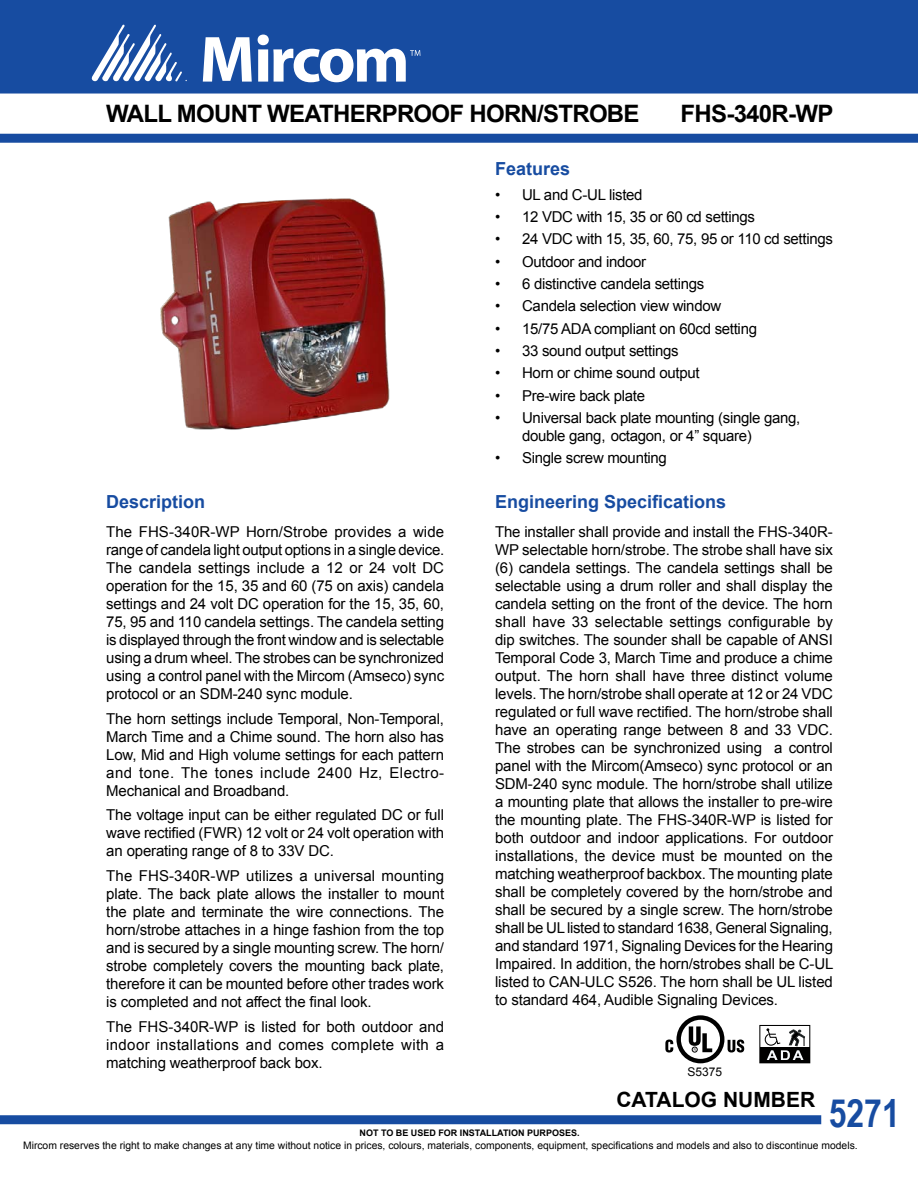
<style>
.page{position:relative;width:918px;height:1188px;background:#fff}
.page>*{position:absolute;margin:0;border:0;box-sizing:border-box;transform-origin:0 0}
.t1{font:700 39px "Arial Narrow";color:#174ca1}
.t2{font:700 24px "Arial";letter-spacing:-.03em;color:#000}
.t3{font:700 21px "Arial";color:#000}
.t4{font:700 18px "Arial";color:#174ca1}
.t5{font:15px/18px "Arial";letter-spacing:-.02em;color:#000;text-align:justify}
.t6{font:12px "Arial";color:#000}
.t7{font:10.35px "Arial";color:#000}
.t8{font:700 9px "Arial";color:#000}
</style>
<div class="page">
<div style="left:0;top:1115px;width:821px;height:9px;background:#174ca1"></div>
<div style="left:0;top:134px;width:918px;height:9px;background:#174ca1"></div>
<div style="left:759px;top:1025px;width:51px;height:38px;border:1px solid #000"></div>
<div style="left:760px;top:1047px;width:50px;height:16px;background:#000"></div>
<svg style="left:764px;top:1028px;width:41px;height:32px"></svg>
<div style="left:1px;top:1px;width:916px;height:92px;background:#174ca1"></div>
<div style="left:0;top:0;width:918px;height:94px;border:2px solid #174ca1"></div>
<svg style="left:203px;top:37px;width:49px;height:45px"></svg>
<svg style="left:258px;top:35px;width:162px;height:47px"></svg>
<svg style="left:92px;top:25px;width:95px;height:57px"></svg>
<svg style="left:728px;top:1040px;width:16px;height:13px"></svg>
<svg style="left:676px;top:1015px;width:48px;height:48px"></svg>
<div style="left:681px;top:1020px;width:39px;height:39px;background:#fff;border-radius:50%"></div>
<svg style="left:689px;top:1026px;width:23px;height:26px"></svg>
<svg style="left:665px;top:1040px;width:8px;height:13px"></svg>
<img style="left:160px;top:198px;width:230px;height:232px">
<h2 class="t2" style="left:106px;top:98px;width:535px">WALL MOUNT WEATHERPROOF HORN/STROBE</h2>
<h2 class="t2" style="left:681px;top:98px;width:154px">FHS-340R-WP</h2>
<p class="t4" style="left:106px;top:490px;width:101px">Description</p>
<p class="t5" style="left:106px;top:523px;width:339px">The FHS-340R-WP Horn/Strobe provides a wide range of candela light output options in a single device.<br>The candela settings include a 12 or 24 volt DC operation for the 15, 35 and 60 (75 on axis) candela settings and 24 volt DC operation for the 15, 35, 60, 75, 95 and 110 candela settings. The candela setting is displayed through the front window and is selectable using a drum wheel. The strobes can be synchronized using a control panel with the Mircom (Amseco) sync protocol or an SDM-240 sync module.</p>
<p class="t5" style="left:106px;top:710px;width:339px">The horn settings include Temporal, Non-Temporal, March Time and a Chime sound. The horn also has Low, Mid and High volume settings for each pattern and tone. The tones include 2400 Hz, Electro-Mechanical and Broadband.</p>
<p class="t5" style="left:106px;top:806px;width:339px">The voltage input can be either regulated DC or full wave rectified (FWR) 12 volt or 24 volt operation with an operating range of 8 to 33V DC.</p>
<p class="t5" style="left:106px;top:867px;width:339px">The FHS-340R-WP utilizes a universal mounting plate. The back plate allows the installer to mount the plate and terminate the wire connections. The horn/strobe attaches in a hinge fashion from the top and is secured by a single mounting screw. The horn/ strobe completely covers the mounting back plate, therefore it can be mounted before other trades work is completed and not affect the final look.</p>
<p class="t5" style="left:106px;top:1018px;width:339px">The FHS-340R-WP is listed for both outdoor and indoor installations and comes complete with a matching weatherproof back box.</p>
<p class="t4" style="left:495px;top:157px;width:77px">Features</p>
<p class="t5" style="left:495px;top:186px;width:149px">• UL and C-UL listed</p>
<p class="t5" style="left:495px;top:208px;width:261px">• 12 VDC with 15, 35 or 60 cd settings</p>
<p class="t5" style="left:495px;top:230px;width:339px">• 24 VDC with 15, 35, 60, 75, 95 or 110 cd settings</p>
<p class="t5" style="left:495px;top:253px;width:153px">• Outdoor and indoor</p>
<p class="t5" style="left:495px;top:275px;width:211px">• 6 distinctive candela settings</p>
<p class="t5" style="left:495px;top:297px;width:228px">• Candela selection view window</p>
<p class="t5" style="left:495px;top:320px;width:263px">• 15/75 ADA compliant on 60cd setting</p>
<p class="t5" style="left:495px;top:342px;width:185px">• 33 sound output settings</p>
<p class="t5" style="left:495px;top:364px;width:206px">• Horn or chime sound output</p>
<p class="t5" style="left:495px;top:387px;width:151px">• Pre-wire back plate</p>
<p class="t5" style="left:522px;top:409px;width:280px;text-indent:-27px">• Universal back plate mounting (single gang, double gang, octagon, or 4” square)</p>
<p class="t5" style="left:495px;top:449px;width:173px">• Single screw mounting</p>
<p class="t4" style="left:495px;top:490px;width:233px">Engineering Specifications</p>
<p class="t5" style="left:495px;top:523px;width:340px">The installer shall provide and install the FHS-340R-WP selectable horn/strobe. The strobe shall have six (6) candela settings. The candela settings shall be selectable using a drum roller and shall display the candela setting on the front of the device. The horn shall have 33 selectable settings configurable by dip switches. The sounder shall be capable of ANSI Temporal Code 3, March Time and produce a chime output. The horn shall have three distinct volume levels. The horn/strobe shall operate at 12 or 24 VDC regulated or full wave rectified. The horn/strobe shall have an operating range between 8 and 33 VDC.<br>The strobes can be synchronized using a control panel with the Mircom(Amseco) sync protocol or an SDM-240 sync module. The horn/strobe shall utilize a mounting plate that allows the installer to pre-wire the mounting plate. The FHS-340R-WP is listed for both outdoor and indoor applications. For outdoor installations, the device must be mounted on the matching weatherproof backbox. The mounting plate shall be completely covered by the horn/strobe and shall be secured by a single screw. The horn/strobe shall be UL listed to standard 1638, General Signaling, and standard 1971, Signaling Devices for the Hearing Impaired. In addition, the horn/strobes shall be C-UL listed to CAN-ULC S526. The horn shall be UL listed to standard 464, Audible Signaling Devices.</p>
<p class="t6" style="left:687px;top:1064px;width:36px">S5375</p>
<p class="t8" style="left:360px;top:1127px;width:222px">NOT TO BE USED FOR INSTALLATION PURPOSES.</p>
<h3 class="t3" style="left:616px;top:1086px;width:200px">CATALOG NUMBER</h3>
<h1 class="t1" style="left:829px;top:1084px;width:73px">5271</h1>
<p class="t7" style="left:23px;top:1139px;width:836px">Mircom reserves the right to make changes at any time without notice in prices, colours, materials, components, equipment, specifications and models and also to discontinue models.</p>
</div>
